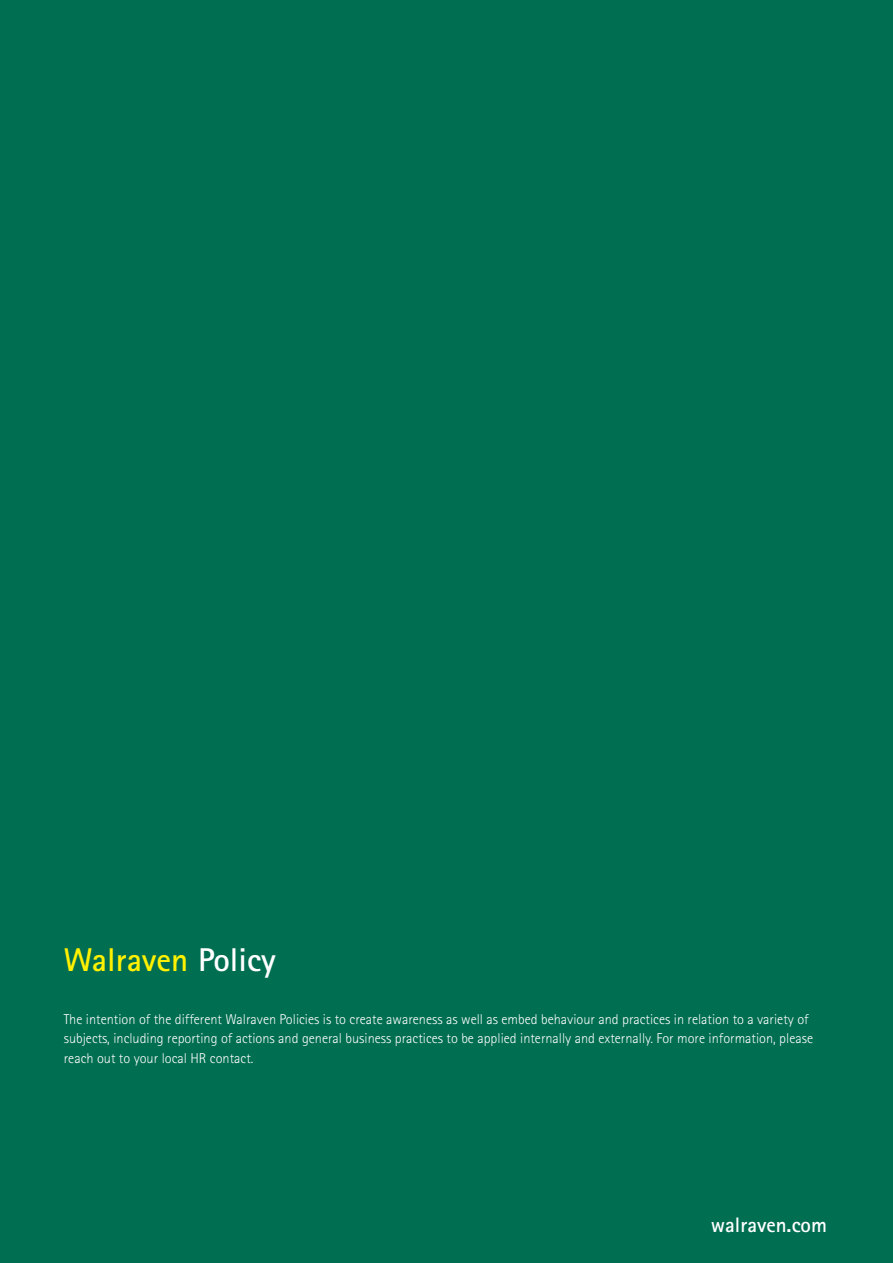
<style>
.page{position:relative;width:893px;height:1263px;background:#006e51}
.page>*{position:absolute;margin:0;border:0;box-sizing:border-box;transform-origin:0 0}
.t1{font:700 33px "Rotis Sans Serif Std";color:#fff101}
.t2{font:700 21px "Rotis Sans Serif Std";color:#fff}
.t3{font:300 14.25px/19.5px "Rotis Sans Serif Std";color:#fff}
.s1{color:#fff}
</style>
<div class="page">
<h1 class="t1" style="left:64px;top:938px;width:213px">Walraven <span class="s1">Policy</span></h1>
<p class="t3" style="left:64px;top:1009px;width:751px">The intention of the different Walraven Policies is to create awareness as well as embed behaviour and practices in relation to a variety of subjects, including reporting of actions and general business practices to be applied internally and externally. For more information, please reach out to your local HR contact.</p>
<h2 class="t2" style="left:711px;top:1212px;width:118px">walraven.com</h2>
</div>
